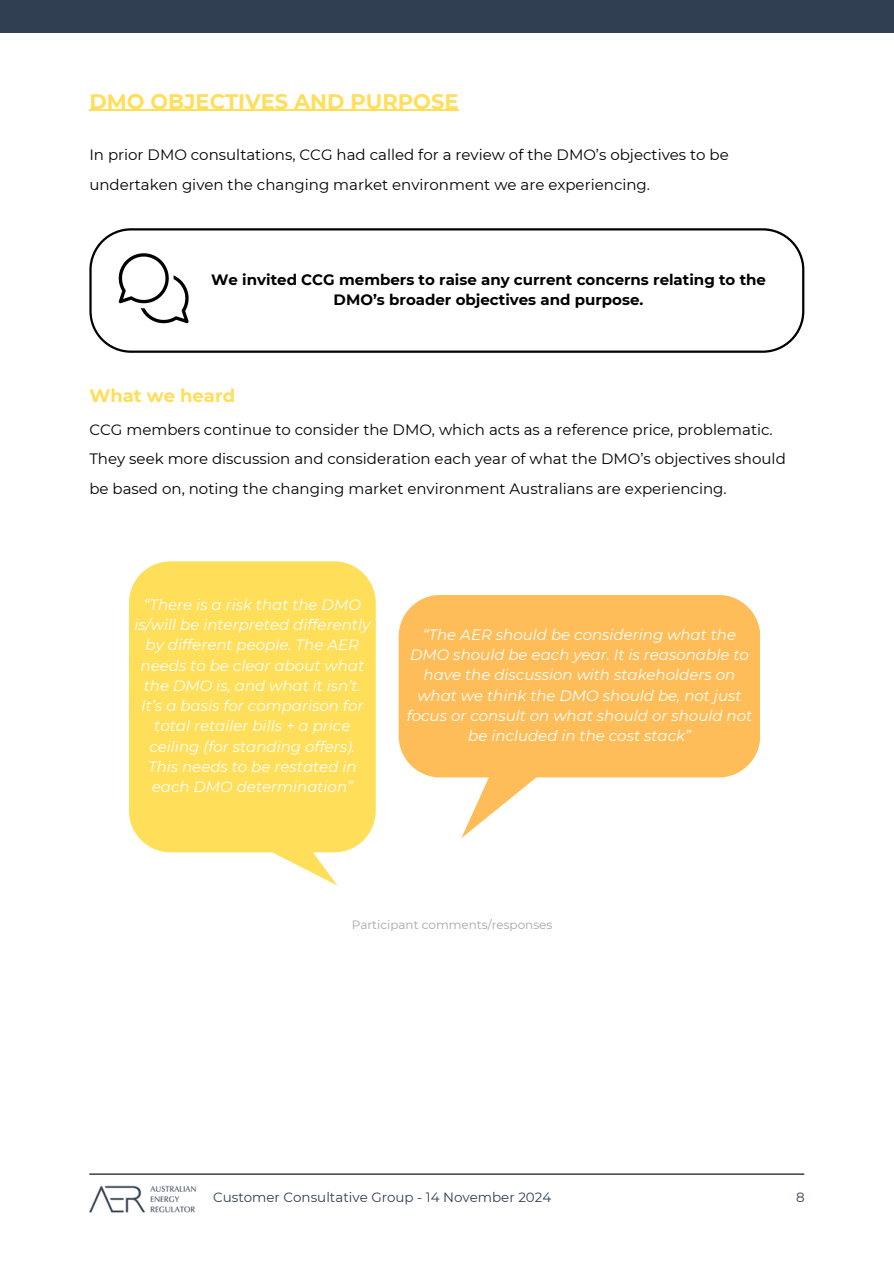
<style>
.page{position:relative;width:894px;height:1264px;background:#fff}
.page>*{position:absolute;margin:0;border:0;box-sizing:border-box;transform-origin:0 0}
.t1{font:700 21px "Montserrat";color:#ffde59}
.t2{font:700 18px "Montserrat";color:#ffde59}
.t3{font:italic 15px/20.2px "Montserrat";color:#fff;text-align:center}
.t4{font:15px/29.2px "Montserrat";color:#000}
.t5{font:700 15px/20.2px "Montserrat";color:#000;text-align:center}
.t6{font:13.5px "Montserrat";color:#303f51}
.t7{font:12px "Montserrat";color:#a6a6a6}
</style>
<div class="page">
<hr style="left:89px;top:1173px;width:715px;height:1px;background:#000">
<img style="left:89px;top:1185px;width:107px;height:26px">
<div style="left:0;top:0;width:893px;height:32px;background:#303f51"></div>
<div style="left:129px;top:561px;width:246px;height:291px;background:#ffde59"></div>
<div style="left:398px;top:595px;width:362px;height:182px;background:#ffbd59"></div>
<hr style="left:89px;top:110px;width:369px;height:1px;background:#ffde59">
<svg style="left:461px;top:756px;width:78px;height:83px"></svg>
<svg style="left:259px;top:822px;width:79px;height:64px"></svg>
<svg style="left:89px;top:228px;width:715px;height:125px"></svg>
<svg style="left:119px;top:253px;width:69px;height:70px"></svg>
<h3 class="t1" style="left:89px;top:88px;width:370px">DMO OBJECTIVES AND PURPOSE</h3>
<p class="t4" style="left:89px;top:140px;width:640px">In prior DMO consultations, CCG had called for a review of the DMO’s objectives to be undertaken given the changing market environment we are experiencing.</p>
<p class="t5" style="left:211px;top:269px;width:556px">We invited CCG members to raise any current concerns relating to the<br>DMO’s broader objectives and purpose.</p>
<h2 class="t2" style="left:89px;top:385px;width:147px">What we heard</h2>
<h2 class="t4" style="left:89px;top:415px;width:697px">CCG members continue to consider the DMO, which acts as a reference price, problematic.<br>They seek more discussion and consideration each year of what the DMO’s objectives should be based on, noting the changing market environment Australians are experiencing.</h2>
<h1 class="t3" style="left:134px;top:594px;width:237px">“There is a risk that the DMO is/will be interpreted differently by different people. The AER needs to be clear about what the DMO is, and what it isn’t.<br>It’s a basis for comparison for total retailer bills + a price ceiling (for standing offers).<br>This needs to be restated in each DMO determination”</h1>
<h3 class="t3" style="left:406px;top:624px;width:347px">“The AER should be considering what the DMO should be each year. It is reasonable to have the discussion with stakeholders on what we think the DMO should be, not just focus or consult on what should or should not be included in the cost stack”</h3>
<h3 class="t7" style="left:351px;top:917px;width:202px">Participant comments/responses</h3>
<h3 class="t6" style="left:213px;top:1188px;width:340px">Customer Consultative Group - 14 November 2024</h3>
<p class="t6" style="left:796px;top:1188px;width:10px">8</p>
</div>
